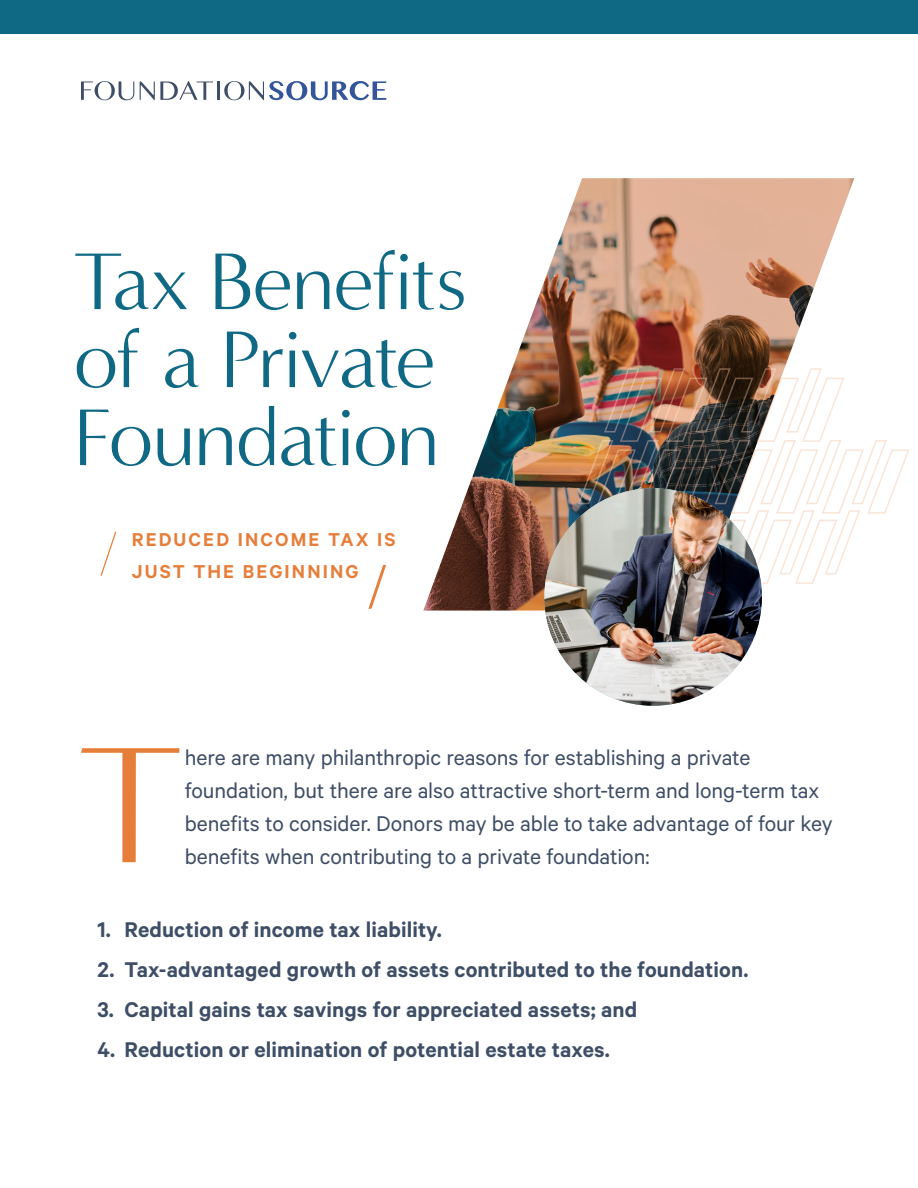
<style>
.page{position:relative;width:918px;height:1188px;background:#fff}
.page>*{position:absolute;margin:0;border:0;box-sizing:border-box;transform-origin:0 0}
.Intro_with_DropCap{font:169.35px "Minerva Modern";color:#e67e3b;scale:1.04 1}
.Main_Title{font:82.5px/78px "Minerva Modern";letter-spacing:-.03em;color:#106984}
.Intro_with_DropCap-2{font:24px/33px "Calibre";letter-spacing:-.005em;color:#3e4e66}
.t1{font:600 24px "Calibre";letter-spacing:.005em;color:#3e4e66}
.Subheadline{font:600 21px/31.5px "Calibre";letter-spacing:.105em;color:#e67e3b}
</style>
<div class="page">
<div style="left:0;top:0;width:918px;height:33px;background:#106984"></div>
<svg style="left:81px;top:81px;width:53px;height:19px"></svg>
<svg style="left:140px;top:81px;width:73px;height:19px"></svg>
<hr style="left:217px;top:82px;width:3px;height:18px;background:#3e4e66">
<svg style="left:224px;top:81px;width:162px;height:19px"></svg>
<svg style="left:368px;top:565px;width:18px;height:44px"></svg>
<svg style="left:100px;top:532px;width:16px;height:44px"></svg>
<img style="left:423px;top:178px;width:431px;height:432px">
<img style="left:577px;top:367px;width:332px;height:218px">
<img style="left:544px;top:488px;width:218px;height:218px;border-radius:109px">
<p class="Main_Title" style="left:73px;top:243px;width:395px">Tax Benefits of a Private<br>Foundation</p>
<p class="Subheadline" style="left:132px;top:524px;width:265px">REDUCED INCOME TAX IS<br>JUST THE BEGINNING</p>
<p class="Intro_with_DropCap" style="left:77px;top:708px;width:103px">T</p>
<p class="Intro_with_DropCap-2" style="left:185px;top:740px;width:649px">here are many philanthropic reasons for establishing a private foundation, but there are also attractive short-term and long-term tax benefits to consider. Donors may be able to take advantage of four key benefits when contributing to a private foundation:</p>
<p class="t1" style="left:97px;top:915px;width:346px">1. Reduction of income tax liability.</p>
<p class="t1" style="left:97px;top:955px;width:652px">2. Tax-advantaged growth of assets contributed to the foundation.</p>
<p class="t1" style="left:97px;top:995px;width:541px">3. Capital gains tax savings for appreciated assets; and</p>
<p class="t1" style="left:97px;top:1035px;width:514px">4. Reduction or elimination of potential estate taxes.</p>
</div>
